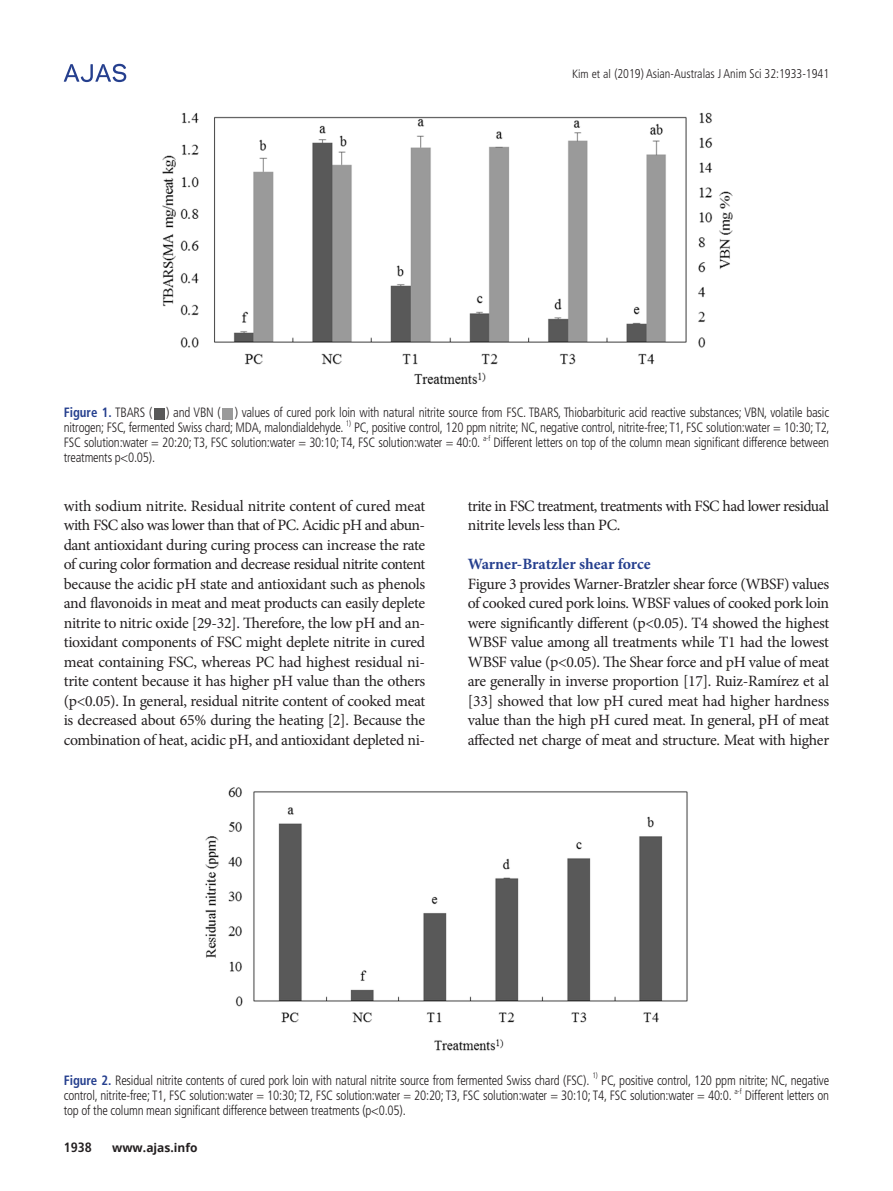
<style>
.page{position:relative;width:893px;height:1191px;background:#fff}
.page>*{position:absolute;margin:0;border:0;box-sizing:border-box;transform-origin:0 0}
.본문{font:15.75px/19.5px "Minion Pro";letter-spacing:-.03em;color:#231f20;text-align:justify}
.중제목{font:700 15.75px "Minion Pro";letter-spacing:-.005em;color:#253f8e}
.표_그림__제목{font:300 condensed 13.5px/15px "Frutiger LT Std";letter-spacing:-.015em;color:#231f20;scale:.95 1}
.t1{font:700 condensed 13.5px "Frutiger LT Std";color:#231f20}
.t2{font:300 condensed 12.75px "Frutiger LT Std";color:#231f20;scale:.95 1}
.t3{font:700 12px "Open Sans";color:#231f20}
.표_그림__제목-2{font:300 condensed 7.8px "Frutiger LT Std";color:#231f20;scale:.95 1}
.s1{font-size:12px}
.s2{font-weight:700;color:#253f8e}
</style>
<div class="page">
<svg style="left:64px;top:64px;width:62px;height:18px"></svg>
<img style="left:205px;top:787px;width:483px;height:264px">
<svg style="left:154px;top:409px;width:10px;height:11px"></svg>
<svg style="left:223px;top:409px;width:10px;height:11px"></svg>
<img style="left:162px;top:112px;width:571px;height:272px">
<p class="t2" style="left:572px;top:66px;width:272px"><span class="s1">Kim et al</span> (2019) Asian-Australas J Anim Sci 32:1933-1941</p>
<p class="표_그림__제목" style="left:64px;top:405px;width:807px"><span class="s2">Figure 1.</span> TBARS ( ) and VBN ( ) values of cured pork loin with natural nitrite source from FSC. TBARS, Thiobarbituric acid reactive substances; VBN, volatile basic nitrogen; FSC, fermented Swiss chard; MDA, malondialdehyde.</p>
<p class="표_그림__제목-2" style="left:346px;top:419px;width:7px">1)</p>
<p class="표_그림__제목" style="left:64px;top:420px;width:808px;text-indent:290px">PC, positive control, 120 ppm nitrite; NC, negative control, nitrite-free; T1, FSC solution:water = 10:30; T2,<br>FSC solution:water = 20:20; T3, FSC solution:water = 30:10; T4, FSC solution:water = 40:0.</p>
<p class="표_그림__제목-2" style="left:483px;top:434px;width:9px">a-f</p>
<p class="표_그림__제목" style="left:494px;top:435px;width:355px">Different letters on top of the column mean significant difference between</p>
<p class="표_그림__제목" style="left:64px;top:450px;width:98px">treatments p&lt;0.05).</p>
<p class="본문" style="left:64px;top:496px;width:363px">with sodium nitrite. Residual nitrite content of cured meat with FSC also was lower than that of PC. Acidic pH and abun&shy;dant antioxidant during curing process can increase the rate of curing color formation and decrease residual nitrite content because the acidic pH state and antioxidant such as phenols and flavonoids in meat and meat products can easily deplete nitrite to nitric oxide [29-32]. Therefore, the low pH and an&shy;tioxidant components of FSC might deplete nitrite in cured meat containing FSC, whereas PC had highest residual ni&shy;trite content because it has higher pH value than the others (p&lt;0.05). In general, residual nitrite content of cooked meat is decreased about 65% during the heating [2]. Because the combination of heat, acidic pH, and antioxidant depleted ni-</p>
<p class="본문" style="left:468px;top:496px;width:363px">trite in FSC treatment, treatments with FSC had lower residual nitrite levels less than PC.</p>
<p class="중제목" style="left:468px;top:553px;width:184px">Warner-Bratzler shear force</p>
<p class="본문" style="left:468px;top:574px;width:363px">Figure 3 provides Warner-Bratzler shear force (WBSF) values of cooked cured pork loins. WBSF values of cooked pork loin were significantly different (p&lt;0.05). T4 showed the highest WBSF value among all treatments while T1 had the lowest WBSF value (p&lt;0.05). The Shear force and pH value of meat are generally in inverse proportion [17]. Ruiz-Ramírez et al [33] showed that low pH cured meat had higher hardness value than the high pH cured meat. In general, pH of meat affected net charge of meat and structure. Meat with higher</p>
<p class="표_그림__제목" style="left:64px;top:1072px;width:555px"><span class="s2">Figure 2.</span> Residual nitrite contents of cured pork loin with natural nitrite source from fermented Swiss chard (FSC).</p>
<p class="표_그림__제목-2" style="left:592px;top:1071px;width:7px">1)</p>
<p class="표_그림__제목" style="left:64px;top:1072px;width:807px;text-indent:537px">PC, positive control, 120 ppm nitrite; NC, negative control, nitrite-free; T1, FSC solution:water = 10:30; T2, FSC solution:water = 20:20; T3, FSC solution:water = 30:10; T4, FSC solution:water = 40:0.</p>
<p class="표_그림__제목-2" style="left:734px;top:1086px;width:9px">a-f</p>
<p class="표_그림__제목" style="left:745px;top:1087px;width:90px">Different letters on</p>
<p class="표_그림__제목" style="left:64px;top:1102px;width:361px">top of the column mean significant difference between treatments (p&lt;0.05).</p>
<p class="t1" style="left:64px;top:1139px;width:30px">1938</p>
<p class="t3" style="left:112px;top:1138px;width:87px">www.ajas.info</p>
</div>
